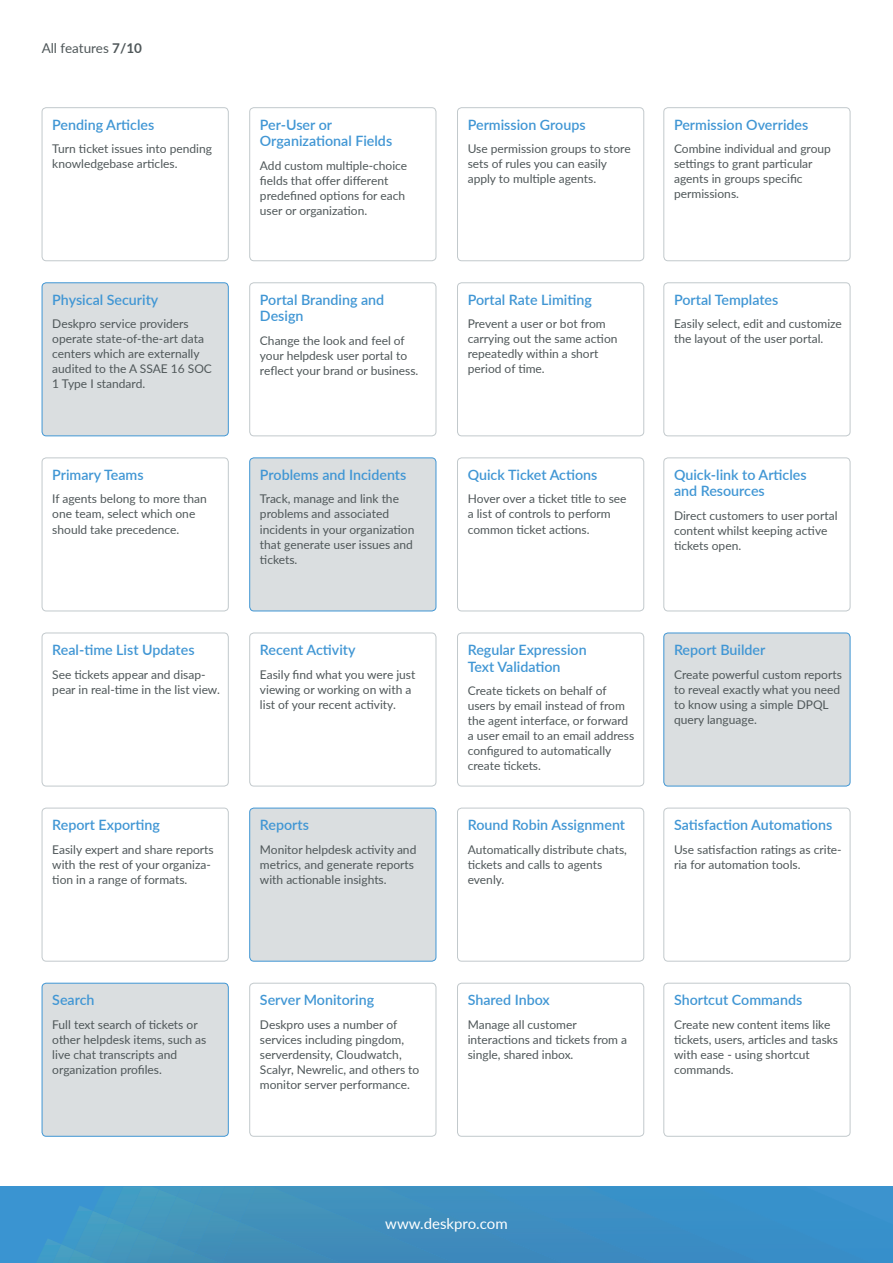
<style>
.page{position:relative;width:893px;height:1263px;background:#fff}
.page>*{position:absolute;margin:0;border:0;box-sizing:border-box;transform-origin:0 0}
.t1{font:15px "Lato";color:#fff}
.t2{font:600 14.25px/16.5px "Lato";color:#4096d4}
.t3{font:13.5px "Lato";color:#4f5759}
.t4{font:12px/15px "Lato";color:#4f5759}
.s1{font-weight:700}
</style>
<div class="page">
<div style="left:42px;top:983px;width:186px;height:153px;background:#dadee0;border-radius:4px"></div>
<div style="left:42px;top:983px;width:187px;height:154px;border:1px solid #4096d4;border-radius:4px"></div>
<div style="left:250px;top:808px;width:186px;height:153px;background:#dadee0;border-radius:4px"></div>
<div style="left:249px;top:808px;width:187px;height:153px;border:1px solid #4096d4;border-radius:4px"></div>
<div style="left:664px;top:633px;width:186px;height:153px;background:#dadee0;border-radius:4px"></div>
<div style="left:663px;top:633px;width:187px;height:153px;border:1px solid #4096d4;border-radius:4px"></div>
<div style="left:250px;top:458px;width:186px;height:153px;background:#dadee0;border-radius:4px"></div>
<div style="left:249px;top:457px;width:187px;height:154px;border:1px solid #4096d4;border-radius:4px"></div>
<div style="left:42px;top:283px;width:186px;height:153px;background:#dadee0;border-radius:4px"></div>
<div style="left:42px;top:282px;width:187px;height:154px;border:1px solid #4096d4;border-radius:4px"></div>
<div style="left:42px;top:107px;width:187px;height:154px;border:1px solid #c2c9cc;border-radius:4px"></div>
<div style="left:42px;top:457px;width:187px;height:154px;border:1px solid #c2c9cc;border-radius:4px"></div>
<div style="left:42px;top:808px;width:187px;height:153px;border:1px solid #c2c9cc;border-radius:4px"></div>
<div style="left:42px;top:633px;width:187px;height:153px;border:1px solid #c2c9cc;border-radius:4px"></div>
<div style="left:249px;top:107px;width:187px;height:154px;border:1px solid #c2c9cc;border-radius:4px"></div>
<div style="left:249px;top:983px;width:187px;height:154px;border:1px solid #c2c9cc;border-radius:4px"></div>
<div style="left:249px;top:282px;width:187px;height:154px;border:1px solid #c2c9cc;border-radius:4px"></div>
<div style="left:249px;top:633px;width:187px;height:153px;border:1px solid #c2c9cc;border-radius:4px"></div>
<div style="left:457px;top:107px;width:187px;height:154px;border:1px solid #c2c9cc;border-radius:4px"></div>
<div style="left:457px;top:457px;width:187px;height:154px;border:1px solid #c2c9cc;border-radius:4px"></div>
<div style="left:457px;top:808px;width:187px;height:153px;border:1px solid #c2c9cc;border-radius:4px"></div>
<div style="left:457px;top:983px;width:187px;height:154px;border:1px solid #c2c9cc;border-radius:4px"></div>
<div style="left:457px;top:282px;width:187px;height:154px;border:1px solid #c2c9cc;border-radius:4px"></div>
<div style="left:457px;top:633px;width:187px;height:153px;border:1px solid #c2c9cc;border-radius:4px"></div>
<div style="left:663px;top:107px;width:187px;height:154px;border:1px solid #c2c9cc;border-radius:4px"></div>
<div style="left:663px;top:457px;width:187px;height:154px;border:1px solid #c2c9cc;border-radius:4px"></div>
<div style="left:663px;top:808px;width:187px;height:153px;border:1px solid #c2c9cc;border-radius:4px"></div>
<div style="left:663px;top:983px;width:187px;height:154px;border:1px solid #c2c9cc;border-radius:4px"></div>
<div style="left:663px;top:282px;width:187px;height:154px;border:1px solid #c2c9cc;border-radius:4px"></div>
<div style="left:0;top:1186px;width:893px;height:77px;background:#3a94d1"></div>
<div style="left:563px;top:1186px;width:92px;height:77px;background:#3c8ec3"></div>
<div style="left:455px;top:1186px;width:108px;height:77px;background:#3e8dc0"></div>
<img style="left:159px;top:1187px;width:18px;height:2px">
<img style="left:177px;top:1187px;width:18px;height:9px">
<img style="left:195px;top:1186px;width:19px;height:18px">
<img style="left:214px;top:1186px;width:26px;height:25px">
<div style="left:240px;top:1186px;width:215px;height:77px;background:#4090bc"></div>
<img style="left:123px;top:1187px;width:2px;height:30px">
<img style="left:125px;top:1187px;width:34px;height:76px">
<img style="left:140px;top:1189px;width:37px;height:48px">
<img style="left:158px;top:1196px;width:37px;height:41px">
<img style="left:176px;top:1204px;width:38px;height:41px">
<img style="left:195px;top:1211px;width:45px;height:52px">
<div style="left:222px;top:1222px;width:119px;height:41px;background:#408db8"></div>
<img style="left:123px;top:1217px;width:2px;height:7px">
<img style="left:123px;top:1224px;width:17px;height:39px">
<img style="left:146px;top:1237px;width:30px;height:26px">
<img style="left:168px;top:1245px;width:27px;height:18px">
<img style="left:191px;top:1253px;width:29px;height:10px">
<svg style="left:45px;top:1189px;width:78px;height:74px"></svg>
<img style="left:52px;top:1244px;width:22px;height:19px">
<img style="left:68px;top:1250px;width:22px;height:13px">
<img style="left:87px;top:1256px;width:18px;height:7px">
<p class="t3" style="left:42px;top:39px;width:102px">All features <span class="s1">7/10</span></p>
<p class="t2" style="left:52px;top:116px;width:104px">Pending Articles</p>
<p class="t4" style="left:52px;top:141px;width:161px">Turn ticket issues into pending knowledgebase articles.</p>
<p class="t2" style="left:260px;top:116px;width:134px">Per-User or<br>Organizational Fields</p>
<p class="t4" style="left:260px;top:157px;width:149px">Add custom multiple-choice fields that offer different predefined options for each user or organization.</p>
<p class="t2" style="left:52px;top:291px;width:108px">Physical Security</p>
<p class="t4" style="left:52px;top:316px;width:161px">Deskpro service providers operate state-of-the-art data centers which are externally audited to the A SSAE 16 SOC<br>1 Type I standard.</p>
<p class="t2" style="left:260px;top:291px;width:126px">Portal Branding and<br>Design</p>
<p class="t4" style="left:260px;top:332px;width:160px">Change the look and feel of your helpdesk user portal to reflect your brand or business.</p>
<p class="t2" style="left:52px;top:466px;width:93px">Primary Teams</p>
<p class="t4" style="left:52px;top:491px;width:156px">If agents belong to more than one team, select which one should take precedence.</p>
<p class="t2" style="left:260px;top:466px;width:148px">Problems and Incidents</p>
<p class="t4" style="left:260px;top:491px;width:156px">Track, manage and link the problems and associated incidents in your organization that generate user issues and tickets.</p>
<p class="t2" style="left:52px;top:641px;width:144px">Real-time List Updates</p>
<p class="t4" style="left:52px;top:666px;width:169px">See tickets appear and disap&shy;pear in real-time in the list view.</p>
<p class="t2" style="left:260px;top:641px;width:97px">Recent Activity</p>
<p class="t4" style="left:260px;top:666px;width:157px">Easily find what you were just viewing or working on with a list of your recent activity.</p>
<p class="t2" style="left:52px;top:816px;width:109px">Report Exporting</p>
<p class="t4" style="left:52px;top:841px;width:163px">Easily expert and share reports with the rest of your organiza&shy;tion in a range of formats.</p>
<p class="t2" style="left:52px;top:991px;width:44px">Search</p>
<p class="t4" style="left:52px;top:1016px;width:156px">Full text search of tickets or other helpdesk items, such as live chat transcripts and organization profiles.</p>
<p class="t2" style="left:260px;top:816px;width:50px">Reports</p>
<p class="t4" style="left:260px;top:841px;width:158px">Monitor helpdesk activity and metrics, and generate reports with actionable insights.</p>
<p class="t2" style="left:260px;top:991px;width:116px">Server Monitoring</p>
<p class="t4" style="left:260px;top:1016px;width:161px">Deskpro uses a number of services including pingdom, serverdensity, Cloudwatch,<br>Scalyr, Newrelic, and others to monitor server performance.</p>
<p class="t2" style="left:468px;top:116px;width:119px">Permission Groups</p>
<p class="t4" style="left:468px;top:141px;width:164px">Use permission groups to store sets of rules you can easily apply to multiple agents.</p>
<p class="t2" style="left:468px;top:291px;width:126px">Portal Rate Limiting</p>
<p class="t4" style="left:468px;top:316px;width:151px">Prevent a user or bot from carrying out the same action repeatedly within a short period of time.</p>
<p class="t2" style="left:468px;top:466px;width:131px">Quick Ticket Actions</p>
<p class="t4" style="left:468px;top:491px;width:160px">Hover over a ticket title to see a list of controls to perform common ticket actions.</p>
<p class="t2" style="left:468px;top:641px;width:120px">Regular Expression<br>Text Validation</p>
<p class="t4" style="left:468px;top:683px;width:168px">Create tickets on behalf of users by email instead of from the agent interface, or forward a user email to an email address configured to automatically create tickets.</p>
<p class="t2" style="left:468px;top:816px;width:159px">Round Robin Assignment</p>
<p class="t4" style="left:468px;top:841px;width:161px">Automatically distribute chats, tickets and calls to agents evenly.</p>
<p class="t2" style="left:674px;top:116px;width:136px">Permission Overrides</p>
<p class="t4" style="left:674px;top:141px;width:158px">Combine individual and group settings to grant particular agents in groups specific permissions.</p>
<p class="t2" style="left:674px;top:291px;width:106px">Portal Templates</p>
<p class="t4" style="left:674px;top:316px;width:169px">Easily select, edit and customize the layout of the user portal.</p>
<p class="t2" style="left:674px;top:466px;width:134px">Quick-link to Articles and Resources</p>
<p class="t4" style="left:674px;top:508px;width:165px">Direct customers to user portal content whilst keeping active tickets open.</p>
<p class="t2" style="left:674px;top:641px;width:93px">Report Builder</p>
<p class="t4" style="left:674px;top:666px;width:169px">Create powerful custom reports to reveal exactly what you need to know using a simple DPQL query language.</p>
<p class="t2" style="left:674px;top:816px;width:160px">Satisfaction Automations</p>
<p class="t4" style="left:674px;top:841px;width:169px">Use satisfaction ratings as crite&shy;ria for automation tools.</p>
<p class="t2" style="left:468px;top:991px;width:84px">Shared Inbox</p>
<p class="t4" style="left:468px;top:1016px;width:161px">Manage all customer interactions and tickets from a single, shared inbox.</p>
<p class="t2" style="left:674px;top:991px;width:130px">Shortcut Commands</p>
<p class="t4" style="left:674px;top:1016px;width:166px">Create new content items like tickets, users, articles and tasks with ease - using shortcut commands.</p>
<p class="t1" style="left:385px;top:1213px;width:124px">www.deskpro.com</p>
</div>
